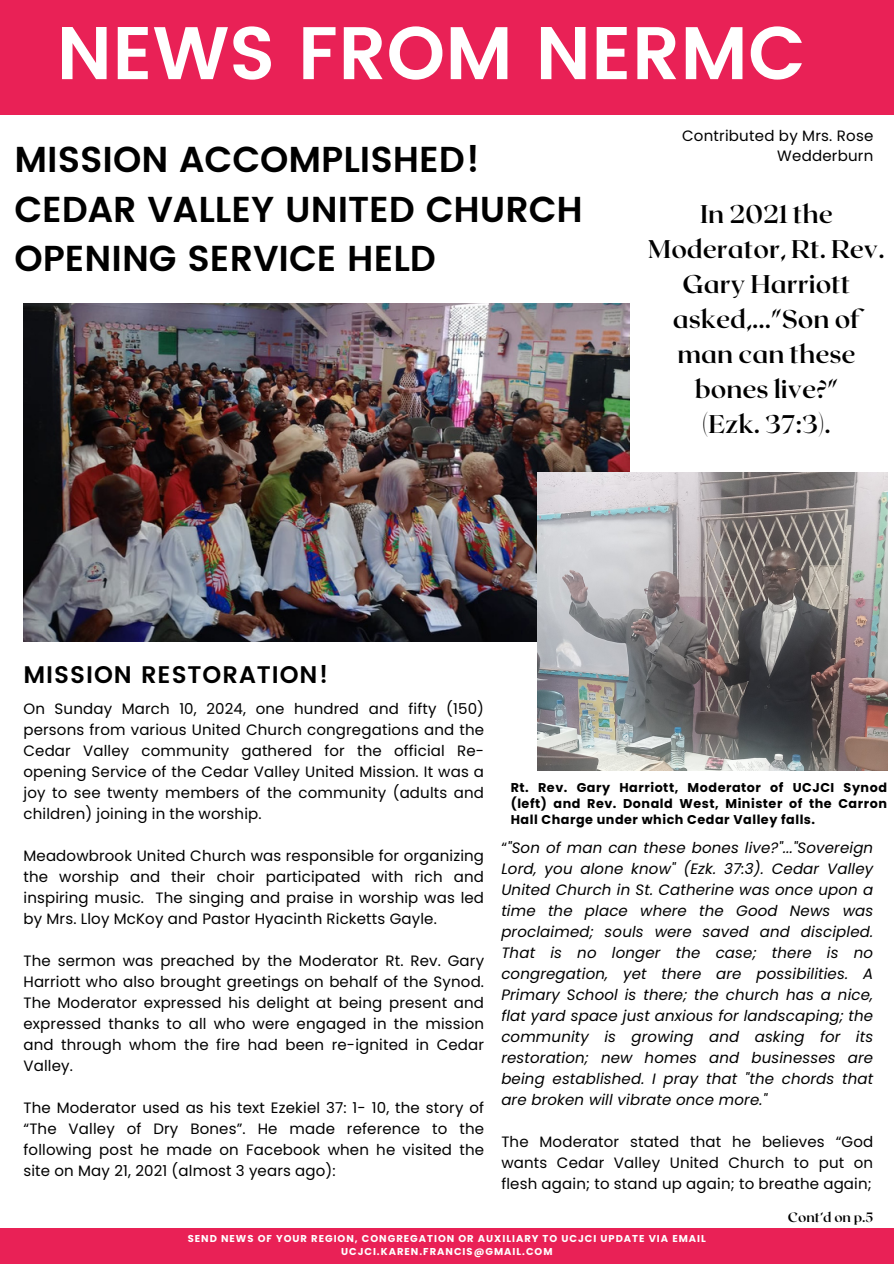
<style>
.page{position:relative;width:894px;height:1264px;background:#fff}
.page>*{position:absolute;margin:0;border:0;box-sizing:border-box;transform-origin:0 0}
.t1{font:600 74.4px "Poppins";color:#fff}
.t2{font:600 36px/49.5px "Poppins";color:#000}
.t3{font:700 25.5px/34.8px "Roxborough CF";color:#000;text-align:center}
.t4{font:600 24px "Poppins";letter-spacing:.04em;color:#000}
.t5{font:15px/21px "Poppins";letter-spacing:.01em;color:#000;text-align:justify}
.t6{font:italic 15px/21px "Poppins";letter-spacing:.01em;color:#000;text-align:justify}
.t7{font:700 13.5px "Roxborough CF";color:#000}
.t8{font:700 12.75px/15.9px "Poppins";letter-spacing:.04em;color:#000;text-align:justify}
.t9{font:700 9.9px/13.4px "Poppins";letter-spacing:.1em;color:#fff;text-align:center}
.s1{font-style:normal}
</style>
<div class="page">
<div style="left:0;top:0;width:893px;height:114px;background:#e92156"></div>
<img style="left:23px;top:303px;width:606px;height:339px">
<img style="left:537px;top:472px;width:350px;height:298px">
<div style="left:0;top:1228px;width:893px;height:35px;background:#e92156"></div>
<h6 class="t1" style="left:56px;top:10px;width:750px">NEWS FROM NERMC</h6>
<h6 class="t2" style="left:14px;top:135px;width:570px">MISSION ACCOMPLISHED!<br>CEDAR VALLEY UNITED CHURCH<br>OPENING SERVICE HELD</h6>
<p class="t5" style="left:681px;top:125px;width:193px;line-height:20.2px;text-align:right">Contributed by Mrs. Rose<br>Wedderburn</p>
<p class="t3" style="left:648px;top:196px;width:238px">In 2021 the<br>Moderator, Rt. Rev.<br>Gary Harriott asked,..."Son of man can these bones live?"<br>(Ezk. 37:3).</p>
<h2 class="t4" style="left:23px;top:660px;width:306px">MISSION RESTORATION!</h2>
<h4 class="t5" style="left:23px;top:698px;width:462px">On Sunday March 10, 2024, one hundred and fifty (150) persons from various United Church congregations and the Cedar Valley community gathered for the official Re&shy;opening Service of the Cedar Valley United Mission. It was a joy to see twenty members of the community (adults and children) joining in the worship.</h4>
<p class="t5" style="left:23px;top:845px;width:462px">Meadowbrook United Church was responsible for organizing the worship and their choir participated with rich and inspiring music. The singing and praise in worship was led by Mrs. Lloy McKoy and Pastor Hyacinth Ricketts Gayle.</p>
<p class="t5" style="left:23px;top:950px;width:462px">The sermon was preached by the Moderator Rt. Rev. Gary Harriott who also brought greetings on behalf of the Synod.<br>The Moderator expressed his delight at being present and expressed thanks to all who were engaged in the mission and through whom the fire had been re-ignited in Cedar Valley.</p>
<h3 class="t5" style="left:23px;top:1097px;width:462px">The Moderator used as his text Ezekiel 37: 1- 10, the story of “The Valley of Dry Bones”. He made reference to the following post he made on Facebook when he visited the site on May 21, 2021 (almost 3 years ago):</h3>
<h5 class="t8" style="left:510px;top:780px;width:377px">Rt. Rev. Gary Harriott, Moderator of UCJCI Synod (left) and Rev. Donald West, Minister of the Carron Hall Charge under which Cedar Valley falls.</h5>
<h6 class="t6" style="left:501px;top:836px;width:373px"><span class="s1">“</span>"Son of man can these bones live?"..."Sovereign Lord, you alone know" (Ezk. 37:3). Cedar Valley United Church in St. Catherine was once upon a time the place where the Good News was proclaimed; souls were saved and discipled.<br>That is no longer the case; there is no congregation, yet there are possibilities. A Primary School is there; the church has a nice, flat yard space just anxious for landscaping; the community is growing and asking for its restoration; new homes and businesses are being established. I pray that "the chords that are broken will vibrate once more."</h6>
<h6 class="t5" style="left:501px;top:1130px;width:373px">The Moderator stated that he believes “God wants Cedar Valley United Church to put on flesh again; to stand up again; to breathe again;</h6>
<h6 class="t7" style="left:787px;top:1208px;width:87px">Cont’d on p.5</h6>
<h6 class="t9" style="left:188px;top:1231px;width:519px">SEND NEWS OF YOUR REGION, CONGREGATION OR AUXILIARY TO UCJCI UPDATE VIA EMAIL<br>UCJCI.KAREN.FRANCIS@GMAIL.COM</h6>
</div>
